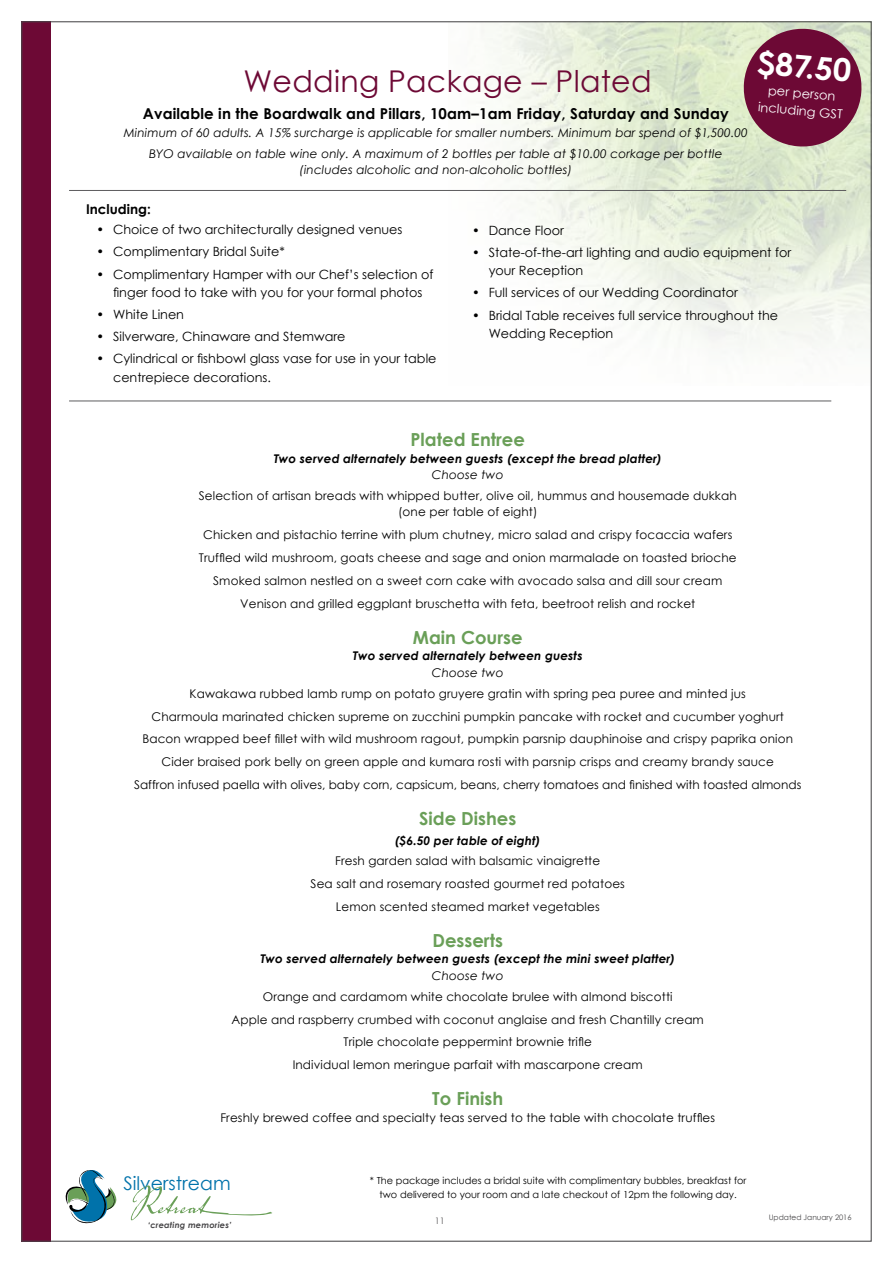
<style>
.page{position:relative;width:893px;height:1263px;background:#fff}
.page>*{position:absolute;margin:0;border:0;box-sizing:border-box;transform-origin:0 0}
.t1{font:700 31.5px "Century Gothic";color:#fff;scale:1.04 1}
.t2{font:30px "Century Gothic";letter-spacing:.01em;color:#6d0935}
.t3{font:18.75px "Century Gothic";color:#0072aa}
.t4{font:700 18px "Century Gothic";color:#6a9f58}
.t5{font:700 15px "Century Gothic";letter-spacing:.01em;color:#000}
.t6{font:700 13.5px "Century Gothic";color:#000}
.t7{font:12.75px/18px "Century Gothic";color:#000}
.t8{font:12.6px/17.5px "Century Gothic";color:#fff;text-align:center;scale:1.04 1}
.t9{font:12px/23px "Century Gothic";letter-spacing:.01em;color:#000;text-align:center}
.t10{font:italic 12px/20.7px "Century Gothic";letter-spacing:.01em;color:#000;text-align:center}
.t11{font:italic 700 12px "Century Gothic";letter-spacing:.01em;color:#000}
.t12{font:9.75px/13.5px "Century Gothic";color:#000;text-align:center}
.t13{font:9px "Century Gothic";color:#5d5c5e}
.t14{font:italic 700 8.25px "Century Gothic";letter-spacing:.02em;color:#474648}
.t15{font:7.5px "Century Gothic";color:#474648}
</style>
<div class="page">
<img style="left:481px;top:23px;width:389px;height:325px">
<div style="left:21px;top:21px;width:30px;height:1221px;background:#6d0935"></div>
<svg style="left:131px;top:1185px;width:141px;height:35px"></svg>
<svg style="left:65px;top:1170px;width:52px;height:54px"></svg>
<hr style="left:69px;top:401px;width:762px;height:1px;background:#5d5c5e">
<svg style="left:741px;top:26px;width:123px;height:123px;background:#8c475f"></svg>
<hr style="left:69px;top:190px;width:777px;height:1px;background:#5d5c5e">
<h2 class="t2" style="left:243px;top:60px;width:410px">Wedding Package – Plated</h2>
<p class="t5" style="left:143px;top:102px;width:587px">Available in the Boardwalk and Pillars, 10am–1am Friday, Saturday and Sunday</p>
<p class="t10" style="left:124px;top:122px;width:626px">Minimum of 60 adults. A 15% surcharge is applicable for smaller numbers. Minimum bar spend of $1,500.00<br>BYO available on table wine only. A maximum of 2 bottles per table at $10.00 corkage per bottle</p>
<p class="t10" style="left:300px;top:159px;width:274px">(includes alcoholic and non-alcoholic bottles)</p>
<h1 class="t1" style="left:759px;top:38px;width:92px;rotate:5deg">$87.50</h1>
<p class="t8" style="left:760px;top:80px;width:83px;rotate:5deg">per person including GST</p>
<p class="t6" style="left:86px;top:199px;width:66px">Including:</p>
<p class="t7" style="left:97px;top:220px;width:307px">• Choice of two architecturally designed venues</p>
<p class="t7" style="left:97px;top:243px;width:190px">• Complimentary Bridal Suite*</p>
<p class="t7" style="left:97px;top:265px;width:338px;text-align:center">• Complimentary Hamper with our Chef’s selection of finger food to take with you for your formal photos</p>
<p class="t7" style="left:97px;top:305px;width:89px">• White Linen</p>
<p class="t7" style="left:97px;top:327px;width:250px">• Silverware, Chinaware and Stemware</p>
<p class="t7" style="left:113px;top:350px;width:325px;text-indent:-16px">• Cylindrical or fishbowl glass vase for use in your table centrepiece decorations.</p>
<p class="t7" style="left:472px;top:221px;width:93px">• Dance Floor</p>
<p class="t7" style="left:489px;top:243px;width:304px;text-indent:-16px">• State-of-the-art lighting and audio equipment for your Reception</p>
<p class="t7" style="left:472px;top:283px;width:267px">• Full services of our Wedding Coordinator</p>
<p class="t7" style="left:489px;top:306px;width:291px;text-indent:-16px">• Bridal Table receives full service throughout the<br>Wedding Reception</p>
<h3 class="t4" style="left:410px;top:426px;width:116px">Plated Entree</h3>
<p class="t11" style="left:274px;top:449px;width:389px">Two served alternately between guests (except the bread platter)</p>
<p class="t10" style="left:432px;top:464px;width:73px">Choose two</p>
<p class="t9" style="left:199px;top:487px;width:539px;line-height:16.5px">Selection of artisan breads with whipped butter, olive oil, hummus and housemade dukkah (one per table of eight)</p>
<p class="t9" style="left:199px;top:523px;width:539px">Chicken and pistachio terrine with plum chutney, micro salad and crispy focaccia wafers Truffled wild mushroom, goats cheese and sage and onion marmalade on toasted brioche Smoked salmon nestled on a sweet corn cake with avocado salsa and dill sour cream Venison and grilled eggplant bruschetta with feta, beetroot relish and rocket</p>
<h3 class="t4" style="left:413px;top:624px;width:111px">Main Course</h3>
<p class="t11" style="left:353px;top:647px;width:231px">Two served alternately between guests</p>
<p class="t10" style="left:432px;top:662px;width:73px">Choose two</p>
<p class="t9" style="left:134px;top:682px;width:669px">Kawakawa rubbed lamb rump on potato gruyere gratin with spring pea puree and minted jus<br>Charmoula marinated chicken supreme on zucchini pumpkin pancake with rocket and cucumber yoghurt Bacon wrapped beef fillet with wild mushroom ragout, pumpkin parsnip dauphinoise and crispy paprika onion Cider braised pork belly on green apple and kumara rosti with parsnip crisps and creamy brandy sauce<br>Saffron infused paella with olives, baby corn, capsicum, beans, cherry tomatoes and finished with toasted almonds</p>
<h3 class="t4" style="left:419px;top:805px;width:99px">Side Dishes</h3>
<p class="t11" style="left:395px;top:831px;width:147px">($6.50 per table of eight)</p>
<p class="t9" style="left:311px;top:849px;width:316px">Fresh garden salad with balsamic vinaigrette<br>Sea salt and rosemary roasted gourmet red potatoes<br>Lemon scented steamed market vegetables</p>
<h3 class="t4" style="left:432px;top:927px;width:72px">Desserts</h3>
<p class="t11" style="left:260px;top:950px;width:416px">Two served alternately between guests (except the mini sweet platter)</p>
<p class="t10" style="left:432px;top:965px;width:73px">Choose two</p>
<p class="t9" style="left:232px;top:985px;width:474px">Orange and cardamom white chocolate brulee with almond biscotti<br>Apple and raspberry crumbed with coconut anglaise and fresh Chantilly cream Triple chocolate peppermint brownie trifle<br>Individual lemon meringue parfait with mascarpone cream</p>
<h3 class="t4" style="left:432px;top:1085px;width:72px">To Finish</h3>
<p class="t9" style="left:220px;top:1106px;width:496px">Freshly brewed coffee and specialty teas served to the table with chocolate truffles</p>
<h3 class="t3" style="left:123px;top:1170px;width:109px">Silverstream</h3>
<p class="t14" style="left:148px;top:1218px;width:85px">‘creating memories’</p>
<p class="t12" style="left:370px;top:1174px;width:378px">* The package includes a bridal suite with complimentary bubbles, breakfast for two delivered to your room and a late checkout of 12pm the following day.</p>
<p class="t13" style="left:435px;top:1215px;width:11px">11</p>
<p class="t15" style="left:769px;top:1212px;width:84px">Updated January 2016</p>
</div>
